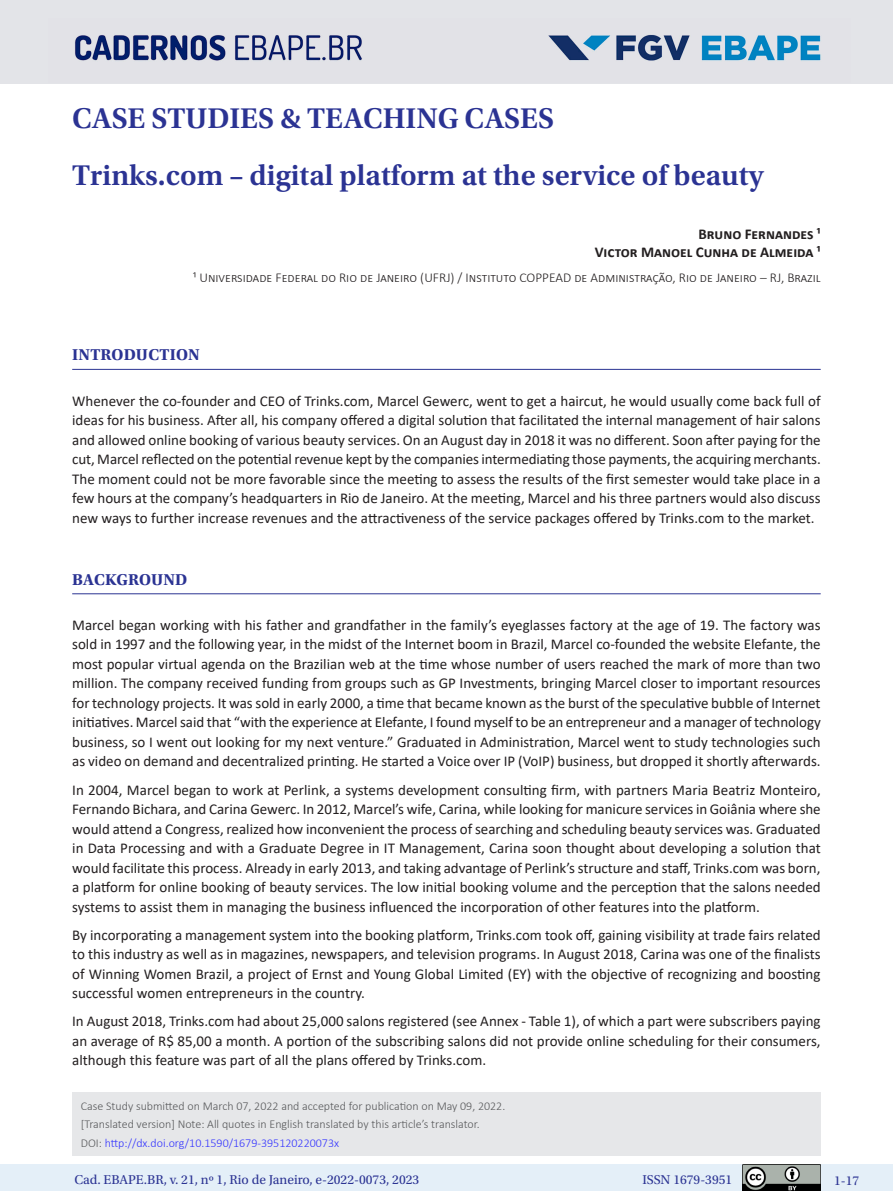
<style>
.page{position:relative;width:893px;height:1191px;background:#fff}
.page>*{position:absolute;margin:0;border:0;box-sizing:border-box;transform-origin:0 0}
._01_título_PT{font:600 30px "Utopia Std";color:#2b3393}
._07_1_sub_1{font:700 16.5px "Utopia Std";letter-spacing:.01em;color:#2b3393}
._06_0_texto{font:15px/19.5px "Calibri";color:#231f20;text-align:justify}
._02_autores{font:700 15px "Calibri";color:#231f20}
._02_autores_-_tit{font:300 13.5px "Calibri";color:#231f20}
.t1{font:13.5px "Utopia Std";color:#2b3393}
._06_3_nota_de_rodape{font:300 12px "Calibri";color:#57585a}
._06_3_nota_de_rodape-2{font:300 12px "Calibri";color:#33f}
.s1{color:#57585a}
</style>
<div class="page">
<div style="left:0;top:1164px;width:893px;height:27px;background:#e4eff8"></div>
<img style="left:743px;top:1164px;width:78px;height:27px">
<div style="left:0;top:0;width:893px;height:84px;background:#e3e4e8"></div>
<img style="left:74px;top:34px;width:747px;height:27px">
<hr style="left:72px;top:369px;width:749px;height:1px;background:#2b3393">
<hr style="left:72px;top:593px;width:749px;height:1px;background:#2b3393">
<div style="left:72px;top:1092px;width:749px;height:64px;background:#e6e7e9"></div>
<p class="_01_título_PT" style="left:72px;top:101px;width:483px">CASE STUDIES &amp; TEACHING CASES</p>
<p class="_01_título_PT" style="left:72px;top:158px;width:693px">Trinks.com – digital platform at the service of beauty</p>
<p class="_02_autores" style="left:698px;top:224px;width:124px">Bruno Fernandes ¹</p>
<p class="_02_autores" style="left:595px;top:242px;width:227px">Victor Manoel Cunha de Almeida ¹</p>
<p class="_02_autores_-_tit" style="left:193px;top:269px;width:629px">¹ Universidade Federal do Rio de Janeiro (UFRJ) / Instituto COPPEAD de Administração, Rio de Janeiro – RJ, Brazil</p>
<p class="_07_1_sub_1" style="left:72px;top:345px;width:129px">INTRODUCTION</p>
<p class="_06_0_texto" style="left:72px;top:390px;width:750px">Whenever the co-founder and CEO of Trinks.com, Marcel Gewerc, went to get a haircut, he would usually come back full of ideas for his business. After all, his company offered a digital solution that facilitated the internal management of hair salons and allowed online booking of various beauty services. On an August day in 2018 it was no different. Soon after paying for the cut, Marcel reflected on the potential revenue kept by the companies intermediating those payments, the acquiring merchants.<br>The moment could not be more favorable since the meeting to assess the results of the first semester would take place in a few hours at the company’s headquarters in Rio de Janeiro. At the meeting, Marcel and his three partners would also discuss new ways to further increase revenues and the attractiveness of the service packages offered by Trinks.com to the market.</p>
<p class="_07_1_sub_1" style="left:72px;top:570px;width:117px">BACKGROUND</p>
<p class="_06_0_texto" style="left:72px;top:615px;width:750px">Marcel began working with his father and grandfather in the family’s eyeglasses factory at the age of 19. The factory was sold in 1997 and the following year, in the midst of the Internet boom in Brazil, Marcel co-founded the website Elefante, the most popular virtual agenda on the Brazilian web at the time whose number of users reached the mark of more than two million. The company received funding from groups such as GP Investments, bringing Marcel closer to important resources for technology projects. It was sold in early 2000, a time that became known as the burst of the speculative bubble of Internet initiatives. Marcel said that “with the experience at Elefante, I found myself to be an entrepreneur and a manager of technology business, so I went out looking for my next venture.” Graduated in Administration, Marcel went to study technologies such as video on demand and decentralized printing. He started a Voice over IP (VoIP) business, but dropped it shortly afterwards.</p>
<p class="_06_0_texto" style="left:72px;top:779px;width:750px">In 2004, Marcel began to work at Perlink, a systems development consulting firm, with partners Maria Beatriz Monteiro, Fernando Bichara, and Carina Gewerc. In 2012, Marcel’s wife, Carina, while looking for manicure services in Goiânia where she would attend a Congress, realized how inconvenient the process of searching and scheduling beauty services was. Graduated in Data Processing and with a Graduate Degree in IT Management, Carina soon thought about developing a solution that would facilitate this process. Already in early 2013, and taking advantage of Perlink’s structure and staff, Trinks.com was born, a platform for online booking of beauty services. The low initial booking volume and the perception that the salons needed systems to assist them in managing the business influenced the incorporation of other features into the platform.</p>
<p class="_06_0_texto" style="left:72px;top:924px;width:750px">By incorporating a management system into the booking platform, Trinks.com took off, gaining visibility at trade fairs related to this industry as well as in magazines, newspapers, and television programs. In August 2018, Carina was one of the finalists of Winning Women Brazil, a project of Ernst and Young Global Limited (EY) with the objective of recognizing and boosting successful women entrepreneurs in the country.</p>
<p class="_06_0_texto" style="left:72px;top:1011px;width:750px">In August 2018, Trinks.com had about 25,000 salons registered (see Annex - Table 1), of which a part were subscribers paying an average of R$ 85,00 a month. A portion of the subscribing salons did not provide online scheduling for their consumers, although this feature was part of all the plans offered by Trinks.com.</p>
<p class="_06_3_nota_de_rodape" style="left:81px;top:1098px;width:426px">Case Study submitted on March 07, 2022 and accepted for publication on May 09, 2022.</p>
<p class="_06_3_nota_de_rodape" style="left:81px;top:1117px;width:400px">[Translated version] Note: All quotes in English translated by this article’s translator.</p>
<p class="_06_3_nota_de_rodape-2" style="left:81px;top:1135px;width:260px"><span class="s1">DOI:</span> http://dx.doi.org/10.1590/1679-395120220073x</p>
<p class="t1" style="left:74px;top:1172px;width:346px">Cad. EBAPE.BR, v. 21, nº 1, Rio de Janeiro, e-2022-0073, 2023</p>
<p class="t1" style="left:642px;top:1172px;width:91px">ISSN 1679-3951</p>
<p class="t1" style="left:834px;top:1173px;width:27px">1-17</p>
</div>
